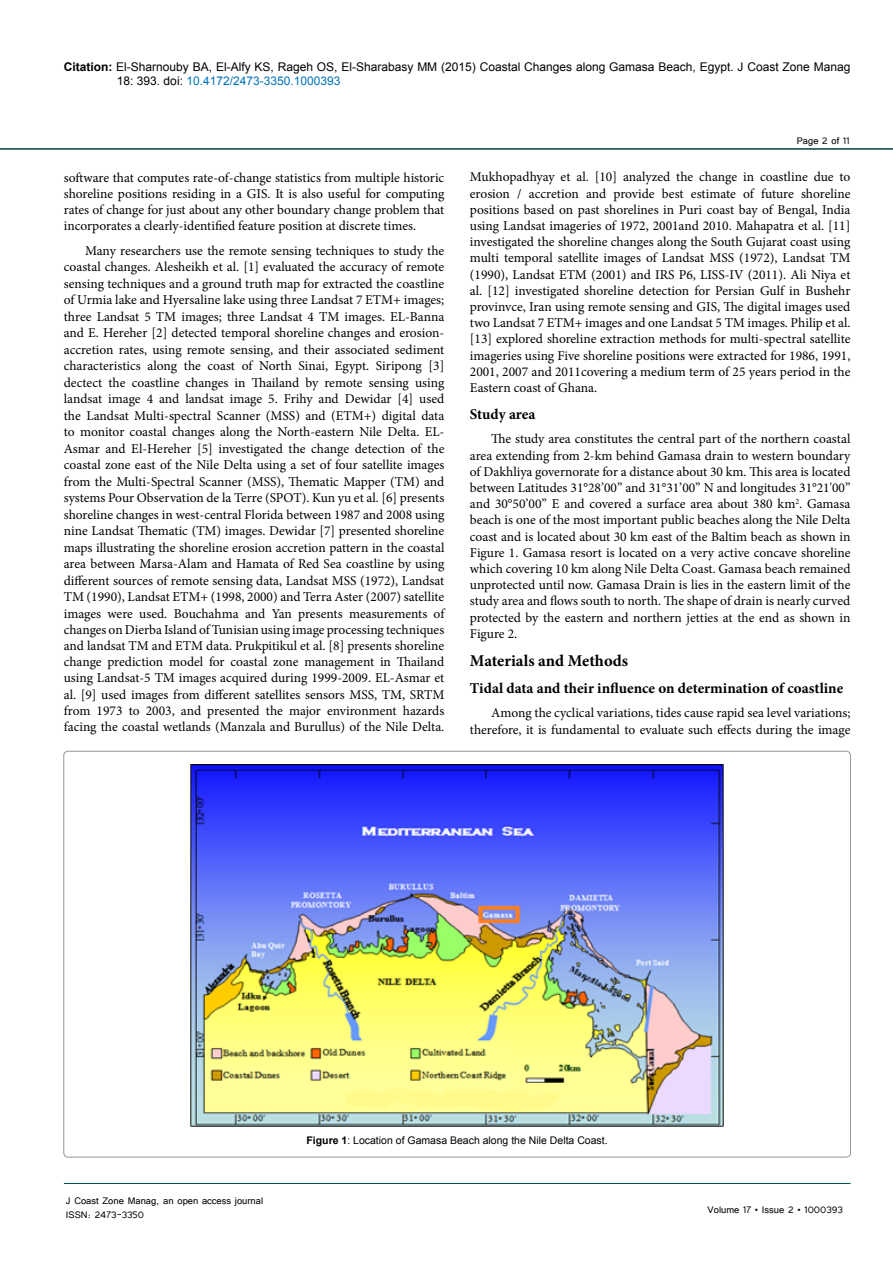
<style>
.page{position:relative;width:893px;height:1263px;background:#fff}
.page>*{position:absolute;margin:0;border:0;box-sizing:border-box;transform-origin:0 0}
.t1{font:700 16.5px "Minion Pro";color:#000}
.t2{font:700 15px "Minion Pro";color:#000}
.t3{font:13.5px/16.2px "Minion Pro";color:#000;text-align:justify}
.t4{font:12px/14.4px "Arial";color:#000}
.t5{font:12px/14.4px "Tunga";color:#000}
.t6{font:10.5px "Arial";color:#000}
.s1{font-weight:700}
.s2{color:#0072bc}
</style>
<div class="page">
<hr style="left:0;top:148px;width:893px;height:2px;background:#004440">
<hr style="left:64px;top:1183px;width:786px;height:1px;background:#004440">
<img style="left:190px;top:764px;width:534px;height:363px">
<p class="t4" style="left:117px;top:60px;width:735px;text-indent:-53px"><span class="s1">Citation:</span> El-Sharnouby BA, El-Alfy KS, Rageh OS, El-Sharabasy MM (2015) Coastal Changes along Gamasa Beach, Egypt. J Coast Zone Manag<br>18: 393. doi: <span class="s2">10.4172/2473-3350.1000393</span></p>
<p class="t3" style="left:64px;top:169px;width:382px">software that computes rate-of-change statistics from multiple historic shoreline positions residing in a GIS. It is also useful for computing rates of change for just about any other boundary change problem that incorporates a clearly-identified feature position at discrete times.</p>
<p class="t3" style="left:64px;top:242px;width:382px;text-indent:21px">Many researchers use the remote sensing techniques to study the coastal changes. Alesheikh et al. [1] evaluated the accuracy of remote sensing techniques and a ground truth map for extracted the coastline of Urmia lake and Hyersaline lake using three Landsat 7 ETM+ images; three Landsat 5 TM images; three Landsat 4 TM images. EL-Banna and E. Hereher [2] detected temporal shoreline changes and erosion&shy;accretion rates, using remote sensing, and their associated sediment characteristics along the coast of North Sinai, Egypt. Siripong [3] dectect the coastline changes in Thailand by remote sensing using landsat image 4 and landsat image 5. Frihy and Dewidar [4] used the Landsat Multi-spectral Scanner (MSS) and (ETM+) digital data to monitor coastal changes along the North-eastern Nile Delta. EL-Asmar and El-Hereher [5] investigated the change detection of the coastal zone east of the Nile Delta using a set of four satellite images from the Multi-Spectral Scanner (MSS), Thematic Mapper (TM) and systems Pour Observation de la Terre (SPOT). Kun yu et al. [6] presents shoreline changes in west-central Florida between 1987 and 2008 using nine Landsat Thematic (TM) images. Dewidar [7] presented shoreline maps illustrating the shoreline erosion accretion pattern in the coastal area between Marsa-Alam and Hamata of Red Sea coastline by using different sources of remote sensing data, Landsat MSS (1972), Landsat TM (1990), Landsat ETM+ (1998, 2000) and Terra Aster (2007) satellite images were used. Bouchahma and Yan presents measurements of changes on Dierba Island of Tunisian using image processing techniques and landsat TM and ETM data. Prukpitikul et al. [8] presents shoreline change prediction model for coastal zone management in Thailand using Landsat-5 TM images acquired during 1999-2009. EL-Asmar et al. [9] used images from different satellites sensors MSS, TM, SRTM from 1973 to 2003, and presented the major environment hazards facing the coastal wetlands (Manzala and Burullus) of the Nile Delta.</p>
<p class="t5" style="left:797px;top:133px;width:55px">Page 2 of 11</p>
<p class="t3" style="left:470px;top:169px;width:382px">Mukhopadhyay et al. [10] analyzed the change in coastline due to erosion / accretion and provide best estimate of future shoreline positions based on past shorelines in Puri coast bay of Bengal, India using Landsat imageries of 1972, 2001and 2010. Mahapatra et al. [11] investigated the shoreline changes along the South Gujarat coast using multi temporal satellite images of Landsat MSS (1972), Landsat TM (1990), Landsat ETM (2001) and IRS P6, LISS-IV (2011). Ali Niya et al. [12] investigated shoreline detection for Persian Gulf in Bushehr provinvce, Iran using remote sensing and GIS, The digital images used two Landsat 7 ETM+ images and one Landsat 5 TM images. Philip et al. [13] explored shoreline extraction methods for multi-spectral satellite imageries using Five shoreline positions were extracted for 1986, 1991, 2001, 2007 and 2011covering a medium term of 25 years period in the Eastern coast of Ghana.</p>
<p class="t2" style="left:470px;top:403px;width:67px">Study area</p>
<p class="t3" style="left:470px;top:431px;width:382px;text-indent:21px">The study area constitutes the central part of the northern coastal area extending from 2-km behind Gamasa drain to western boundary of Dakhliya governorate for a distance about 30 km. This area is located between Latitudes 31°28’00” and 31°31’00” N and longitudes 31°21'00” and 30°50’00” E and covered a surface area about 380 km<sup>2</sup>. Gamasa beach is one of the most important public beaches along the Nile Delta coast and is located about 30 km east of the Baltim beach as shown in Figure 1. Gamasa resort is located on a very active concave shoreline which covering 10 km along Nile Delta Coast. Gamasa beach remained unprotected until now. Gamasa Drain is lies in the eastern limit of the study area and flows south to north. The shape of drain is nearly curved protected by the eastern and northern jetties at the end as shown in Figure 2.</p>
<p class="t1" style="left:470px;top:649px;width:160px">Materials and Methods</p>
<p class="t2" style="left:470px;top:677px;width:375px">Tidal data and their influence on determination of coastline</p>
<p class="t3" style="left:470px;top:705px;width:382px;text-align:right">Among the cyclical variations, tides cause rapid sea level variations; therefore, it is fundamental to evaluate such effects during the image</p>
<p class="t5" style="left:66px;top:1192px;width:199px">J Coast Zone Manag, an open access journal<br>ISSN: 2473-3350</p>
<p class="t6" style="left:307px;top:1133px;width:303px"><span class="s1">Figure 1</span>: Location of Gamasa Beach along the Nile Delta Coast.</p>
<p class="t5" style="left:708px;top:1202px;width:137px">Volume 17 • Issue 2 • 1000393</p>
</div>
